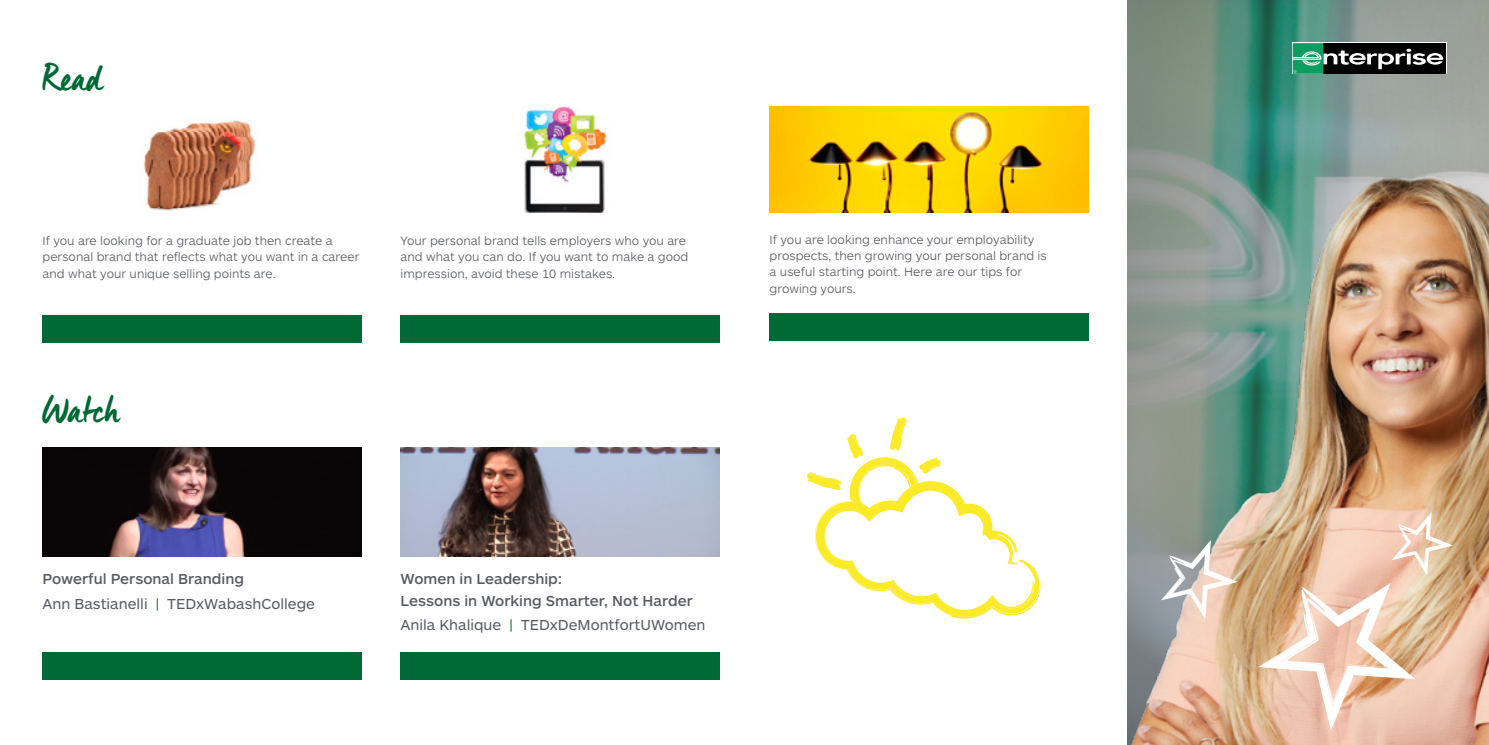
<style>
.page{position:relative;width:1489px;height:745px;background:#fff}
.page>*{position:absolute;margin:0;border:0;box-sizing:border-box;transform-origin:0 0}
.t1{font:37.5px "Manus Smooth";color:#006935}
.t2{font:15px/24.8px "ARS Maquette Pro";color:#575a60}
.t3{font:500 15px/21.2px "ARS Maquette Pro";color:#575a60}
.t4{font:300 12.5px/16.2px "ARS Maquette Pro";color:#575a60}
.s1{font-weight:500}
.s2{color:#006935}
</style>
<div class="page">
<div style="left:43px;top:314px;width:318px;height:28px;background:#006935"></div>
<div style="left:400px;top:314px;width:319px;height:28px;background:#006935"></div>
<img style="left:769px;top:106px;width:319px;height:107px">
<div style="left:769px;top:313px;width:319px;height:28px;background:#006935"></div>
<img style="left:143px;top:120px;width:113px;height:91px">
<img style="left:522px;top:106px;width:87px;height:107px">
<div style="left:43px;top:651px;width:318px;height:28px;background:#006935"></div>
<div style="left:400px;top:651px;width:319px;height:28px;background:#006935"></div>
<img style="left:400px;top:447px;width:319px;height:109px">
<img style="left:43px;top:447px;width:318px;height:109px">
<svg style="left:1127px;top:0;width:361px;height:159px"></svg>
<img style="left:1127px;top:159px;width:361px;height:585px">
<svg style="left:1160px;top:539px;width:77px;height:80px"></svg>
<svg style="left:1258px;top:511px;width:194px;height:219px"></svg>
<svg style="left:807px;top:417px;width:233px;height:201px"></svg>
<div style="left:1323px;top:43px;width:122px;height:31px;background:#000"></div>
<svg style="left:1292px;top:43px;width:150px;height:31px"></svg>
<h1 class="t1" style="left:43px;top:55px;width:61px">Read</h1>
<p class="t4" style="left:43px;top:232px;width:318px">If you are looking for a graduate job then create a personal brand that reflects what you want in a career and what your unique selling points are.</p>
<p class="t4" style="left:400px;top:232px;width:289px">Your personal brand tells employers who you are and what you can do. If you want to make a good impression, avoid these 10 mistakes.</p>
<h1 class="t1" style="left:43px;top:386px;width:79px">Watch</h1>
<p class="t2" style="left:43px;top:565px;width:274px"><span class="s1">Powerful Personal Branding<br></span>Ann Bastianelli <span class="s2">|</span> TEDxWabashCollege</p>
<p class="t3" style="left:400px;top:567px;width:294px">Women in Leadership:<br>Lessons in Working Smarter, Not Harder</p>
<p class="t2" style="left:400px;top:611px;width:306px">Anila Khalique <span class="s2">|</span> TEDxDeMontfortUWomen</p>
<p class="t4" style="left:769px;top:231px;width:279px">If you are looking enhance your employability prospects, then growing your personal brand is a useful starting point. Here are our tips for growing yours.</p>
</div>
